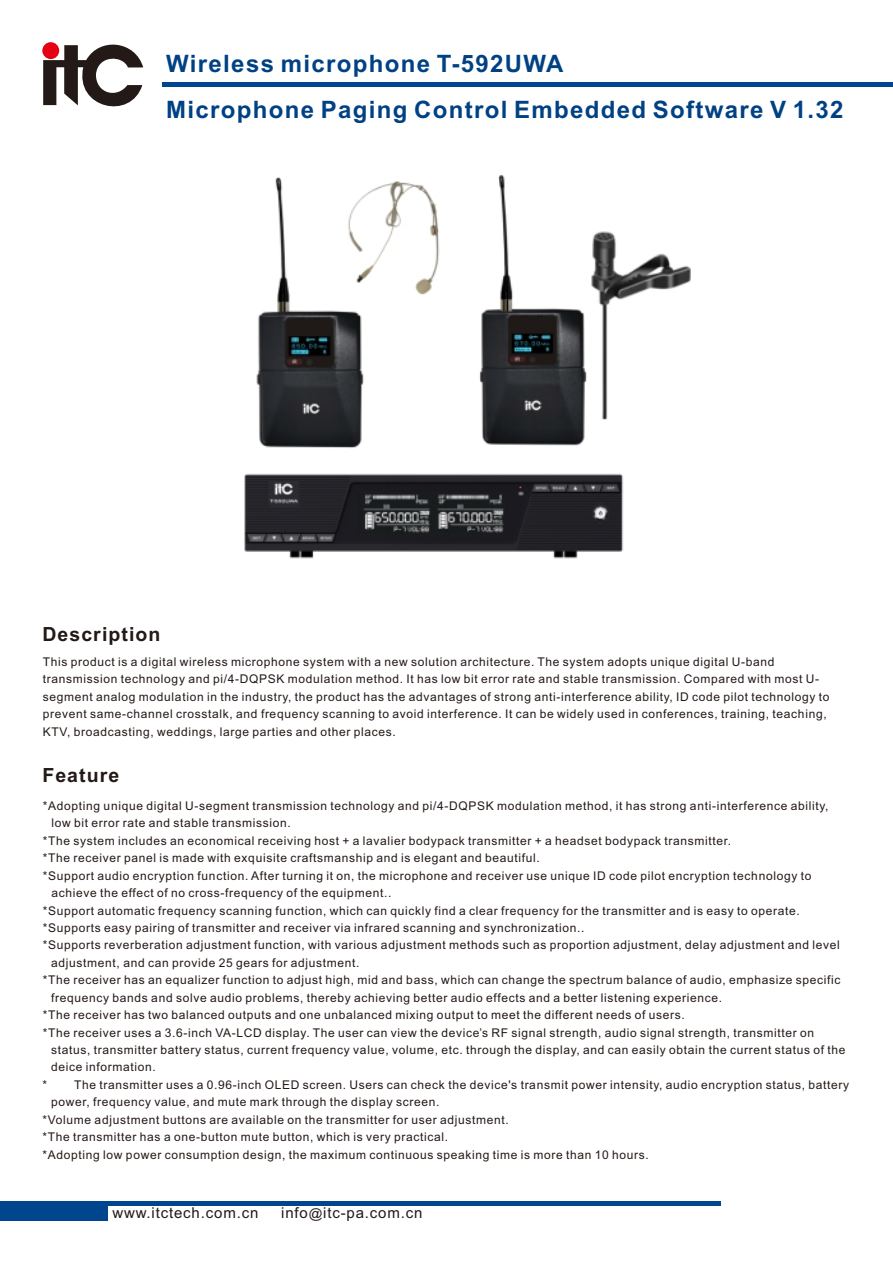
<style>
.page{position:relative;width:893px;height:1263px;background:#fff}
.page>*{position:absolute;margin:0;border:0;box-sizing:border-box;transform-origin:0 0}
.t1{font:700 24px "Arial";letter-spacing:.055em;color:#004184}
.t2{font:700 19.5px "Arial";letter-spacing:.055em;color:#231916}
.t3{font:15px "Arial";letter-spacing:.055em;color:#231916}
.t4{font:12px/17.4px "Arial";letter-spacing:.055em;color:#231916}
.s1{font-size:13.5px}
</style>
<div class="page">
<hr style="left:0;top:1202px;width:720px;height:4px;background:#00468e">
<div style="left:0;top:1202px;width:108px;height:18px;background:#00468e"></div>
<hr style="left:163px;top:82px;width:730px;height:4px;background:#00468e">
<svg style="left:43px;top:42px;width:100px;height:65px"></svg>
<img style="left:245px;top:175px;width:446px;height:384px">
<h1 class="t1" style="left:166px;top:54px;width:399px">Wireless microphone T-592UWA</h1>
<h1 class="t1" style="left:166px;top:101px;width:679px">Microphone Paging Control Embedded Software V 1.32</h1>
<h2 class="t2" style="left:42px;top:627px;width:120px">Description</h2>
<p class="t4" style="left:43px;top:654px;width:788px">This product is a digital wireless microphone system with a new solution architecture. The system adopts unique digital U-band transmission technology and pi/4-DQPSK modulation method. It has low bit error rate and stable transmission. Compared with most U&shy;segment analog modulation in the industry, the product has the advantages of strong anti-interference ability, ID code pilot technology to prevent same-channel crosstalk, and frequency scanning to avoid interference. It can be widely used in conferences, training, teaching, KTV, broadcasting, weddings, large parties and other places.</p>
<h2 class="t2" style="left:42px;top:768px;width:78px">Feature</h2>
<p class="t4" style="left:43px;top:798px;width:787px">*Adopting unique digital U-segment transmission technology and pi/4-DQPSK modulation method, it has strong anti-interference ability,</p>
<p class="t4" style="left:51px;top:816px;width:241px">low bit error rate and stable transmission.</p>
<p class="t4" style="left:43px;top:833px;width:690px">*The system includes an economical receiving host + a lavalier bodypack transmitter + a headset bodypack transmitter.</p>
<p class="t4" style="left:43px;top:850px;width:498px">*The receiver panel is made with exquisite craftsmanship and is elegant and beautiful.</p>
<p class="t4" style="left:43px;top:868px;width:770px">*Support audio encryption function. After turning it on, the microphone and receiver use unique ID code pilot encryption technology to</p>
<p class="t4" style="left:51px;top:885px;width:341px">achieve the effect of no cross-frequency of the equipment..</p>
<p class="t4" style="left:43px;top:903px;width:759px">*Support automatic frequency scanning function, which can quickly find a clear frequency for the transmitter and is easy to operate.</p>
<p class="t4" style="left:43px;top:920px;width:543px">*Supports easy pairing of transmitter and receiver via infrared scanning and synchronization..</p>
<p class="t4" style="left:43px;top:938px;width:799px">*Supports reverberation adjustment function, with various adjustment methods such as proportion adjustment, delay adjustment and level</p>
<p class="t4" style="left:51px;top:955px;width:310px">adjustment, and can provide 25 gears for adjustment.</p>
<p class="t4" style="left:43px;top:972px;width:799px">*The receiver has an equalizer function to adjust high, mid and bass, which can change the spectrum balance of audio, emphasize specific</p>
<p class="t4" style="left:51px;top:990px;width:672px">frequency bands and solve audio problems, thereby achieving better audio effects and a better listening experience.</p>
<p class="t4" style="left:43px;top:1007px;width:644px">*The receiver has two balanced outputs and one unbalanced mixing output to meet the different needs of users.</p>
<p class="t4" style="left:43px;top:1025px;width:773px">*The receiver uses a 3.6-inch VA-LCD display. The user can view the device’s RF signal strength, audio signal strength, transmitter on</p>
<p class="t4" style="left:51px;top:1042px;width:796px">status, transmitter battery status, current frequency value, volume, etc. through the display, and can easily obtain the current status of the</p>
<p class="t4" style="left:51px;top:1060px;width:106px">deice information.</p>
<p class="t4" style="left:43px;top:1077px;width:808px">* The transmitter uses a 0.96-inch OLED screen. Users can check the device's transmit power intensity, audio encryption status, battery</p>
<p class="t4" style="left:51px;top:1094px;width:390px">power, frequency value, and mute mark through the display screen.</p>
<p class="t4" style="left:43px;top:1112px;width:468px">*Volume adjustment buttons are available on the transmitter for user adjustment.</p>
<p class="t4" style="left:43px;top:1129px;width:407px">*The transmitter has a one-button mute button, which is very practical.</p>
<p class="t4" style="left:43px;top:1147px;width:608px">*Adopting low power consumption design, the maximum continuous speaking time is more than 10 hours.</p>
<p class="t3" style="left:112px;top:1207px;width:147px">www.itctech.com.cn</p>
<p class="t3" style="left:281px;top:1207px;width:143px">info<span class="s1">@</span>itc-pa.com.cn</p>
</div>
